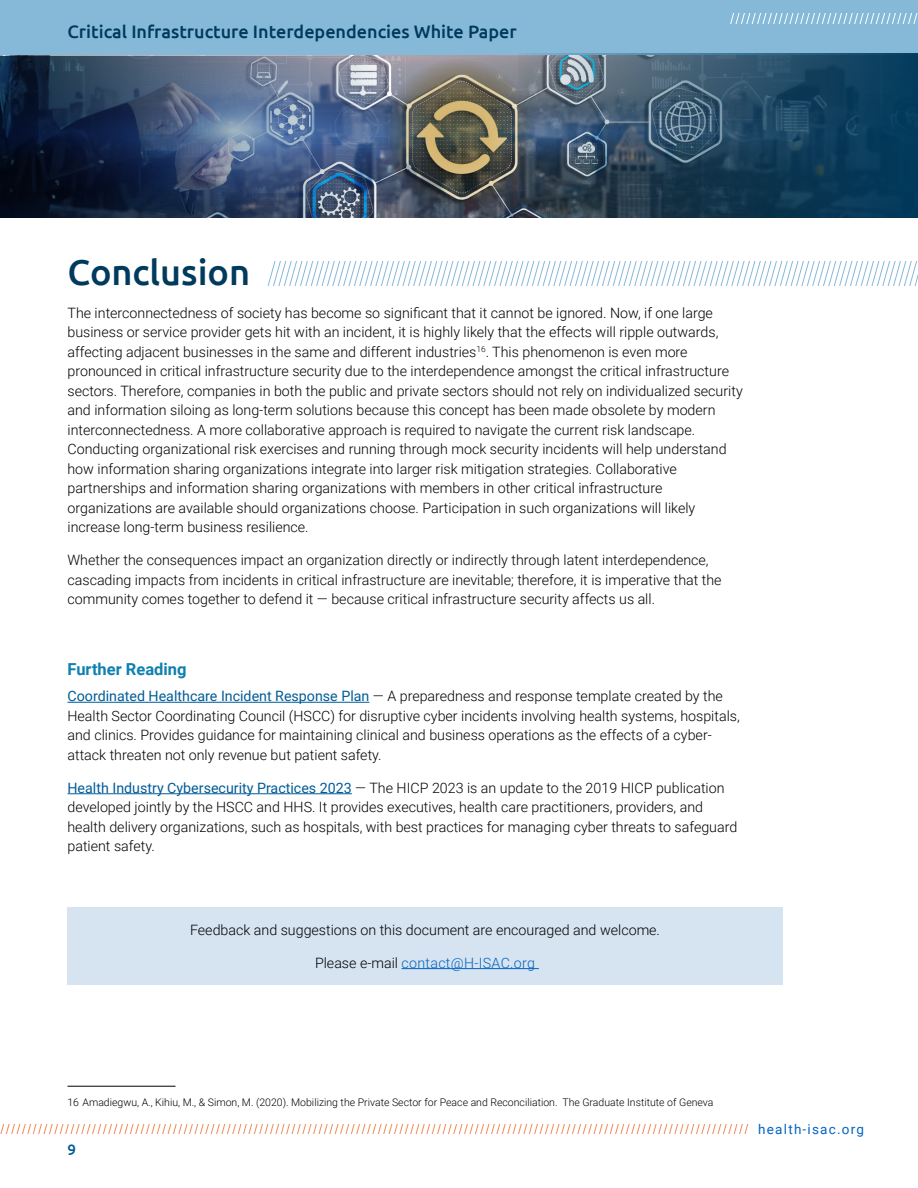
<style>
.page{position:relative;width:918px;height:1188px;background:#fff}
.page>*{position:absolute;margin:0;border:0;box-sizing:border-box;transform-origin:0 0}
.t1{font:500 36px "Ubuntu";color:#003a5d}
.t2{font:500 18px "Ubuntu";color:#003a5d}
.t3{font:700 16.5px "Roboto";color:#0f80b0}
.t4{font:500 15px "Ubuntu";color:#005c97}
.t5{font:300 14.25px/19.5px "Roboto";color:#000}
.t6{font:300 14.25px "Roboto";letter-spacing:.015em;color:#0563c1}
.t7{font:13.5px "Roboto";letter-spacing:.09em;color:#0563c1}
.t8{font:300 10.5px "Roboto";color:#000}
.s1{font-weight:400;color:#005c97}
.s2{color:#000}
</style>
<div class="page">
<div style="left:0;top:0;width:918px;height:56px;background:#86b9d8"></div>
<svg style="left:730px;top:14px;width:187px;height:9px"></svg>
<svg style="left:0;top:1125px;width:748px;height:9px"></svg>
<svg style="left:268px;top:261px;width:650px;height:24px"></svg>
<hr style="left:68px;top:702px;width:301px;height:1px;background:#005c97">
<hr style="left:68px;top:793px;width:284px;height:1px;background:#005c97">
<div style="left:68px;top:907px;width:715px;height:78px;background:#d5e4f0"></div>
<hr style="left:402px;top:968px;width:137px;height:1px;background:#0563c1">
<hr style="left:68px;top:1086px;width:108px;height:1px;background:#000">
<img style="left:388px;top:56px;width:130px;height:162px">
<svg style="left:0;top:56px;width:388px;height:162px;background:#3b4d6b"></svg>
<svg style="left:518px;top:54px;width:400px;height:164px;background:#2a4c64"></svg>
<svg style="left:383px;top:59px;width:152px;height:152px;background:#67665d"></svg>
<p class="t2" style="left:68px;top:20px;width:451px">Critical Infrastructure Interdependencies White Paper</p>
<h1 class="t1" style="left:68px;top:249px;width:184px">Conclusion</h1>
<p class="t5" style="left:67px;top:303px;width:677px">The interconnectedness of society has become so significant that it cannot be ignored. Now, if one large business or service provider gets hit with an incident, it is highly likely that the effects will ripple outwards, affecting adjacent businesses in the same and different industries<sup>16</sup>. This phenomenon is even more pronounced in critical infrastructure security due to the interdependence amongst the critical infrastructure sectors. Therefore, companies in both the public and private sectors should not rely on individualized security and information siloing as long-term solutions because this concept has been made obsolete by modern interconnectedness. A more collaborative approach is required to navigate the current risk landscape.<br>Conducting organizational risk exercises and running through mock security incidents will help understand how information sharing organizations integrate into larger risk mitigation strategies. Collaborative partnerships and information sharing organizations with members in other critical infrastructure organizations are available should organizations choose. Participation in such organizations will likely increase long-term business resilience.</p>
<p class="t5" style="left:67px;top:550px;width:656px">Whether the consequences impact an organization directly or indirectly through latent interdependence, cascading impacts from incidents in critical infrastructure are inevitable; therefore, it is imperative that the community comes together to defend it — because critical infrastructure security affects us all.</p>
<p class="t3" style="left:68px;top:658px;width:121px">Further Reading</p>
<p class="t5" style="left:68px;top:686px;width:674px"><span class="s1">Coordinated Healthcare Incident Response Plan</span> — A preparedness and response template created by the Health Sector Coordinating Council (HSCC) for disruptive cyber incidents involving health systems, hospitals, and clinics. Provides guidance for maintaining clinical and business operations as the effects of a cyber&shy;attack threaten not only revenue but patient safety.</p>
<p class="t5" style="left:68px;top:777px;width:671px"><span class="s1">Health Industry Cybersecurity Practices 2023</span> — The HICP 2023 is an update to the 2019 HICP publication developed jointly by the HSCC and HHS. It provides executives, health care practitioners, providers, and health delivery organizations, such as hospitals, with best practices for managing cyber threats to safeguard patient safety.</p>
<p class="t5" style="left:190px;top:919px;width:471px">Feedback and suggestions on this document are encouraged and welcome.</p>
<p class="t6" style="left:315px;top:953px;width:222px"><span class="s2">Please e-mail</span> contact@H-ISAC.org</p>
<p class="t8" style="left:68px;top:1095px;width:648px">16 Amadiegwu, A., Kihiu, M., &amp; Simon, M. (2020). Mobilizing the Private Sector for Peace and Reconciliation. The Graduate Institute of Geneva</p>
<p class="t4" style="left:68px;top:1140px;width:10px">9</p>
<p class="t7" style="left:758px;top:1120px;width:107px">health-isac.org</p>
</div>
